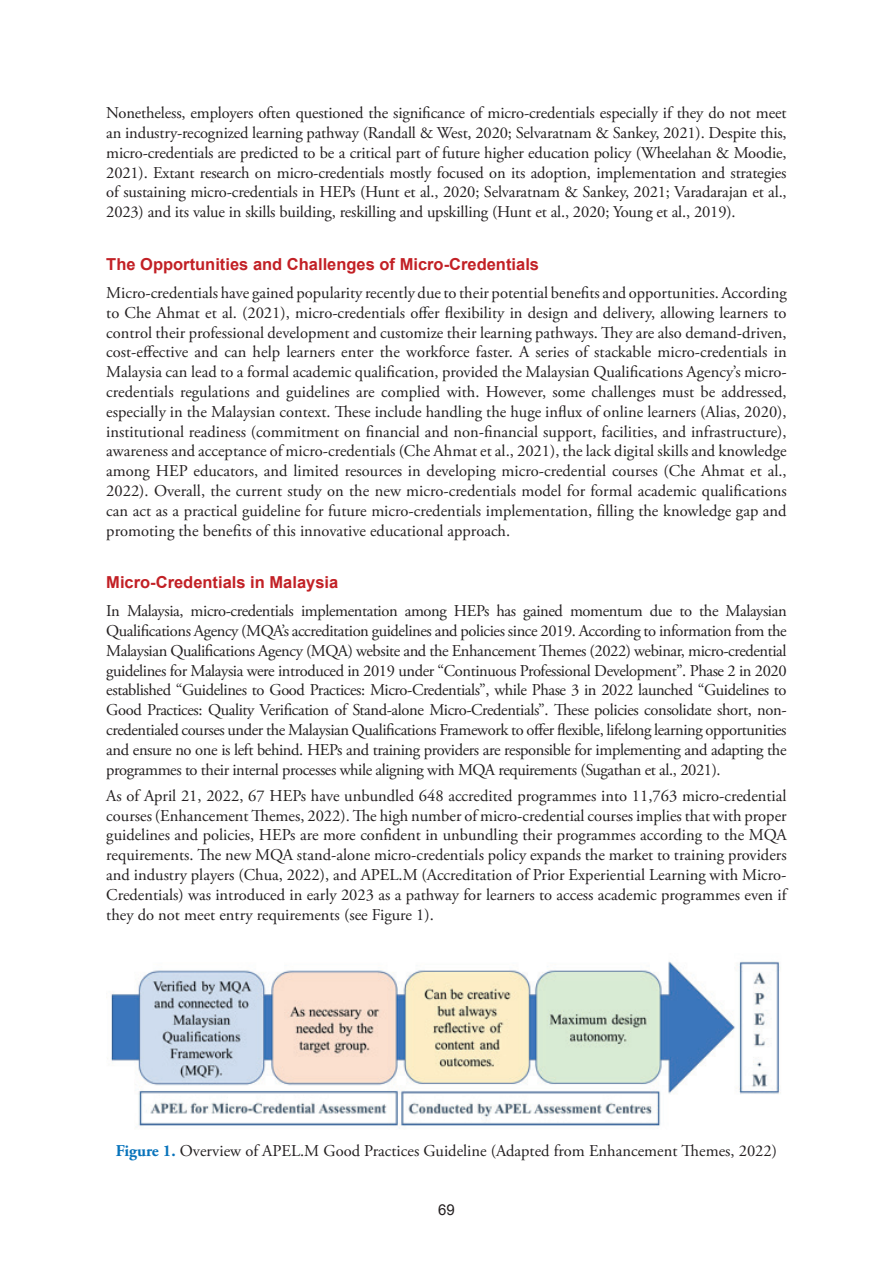
<style>
.page{position:relative;width:893px;height:1263px;background:#fff}
.page>*{position:absolute;margin:0;border:0;box-sizing:border-box;transform-origin:0 0}
.t1{font:16.5px/19.8px "Adobe Garamond Pro";color:#231f20;text-align:justify}
.t2{font:700 16.5px "Arial";color:#c22025}
.t3{font:15px "Arial";color:#231f20}
.s1{font-weight:700;color:#0873bb}
</style>
<div class="page">
<img style="left:111px;top:961px;width:670px;height:168px">
<p class="t1" style="left:106px;top:104px;width:682px">Nonetheless, employers often questioned the significance of micro-credentials especially if they do not meet an industry-recognized learning pathway (Randall &amp; West, 2020; Selvaratnam &amp; Sankey, 2021). Despite this, micro-credentials are predicted to be a critical part of future higher education policy (Wheelahan &amp; Moodie, 2021). Extant research on micro-credentials mostly focused on its adoption, implementation and strategies of sustaining micro-credentials in HEPs (Hunt et al., 2020; Selvaratnam &amp; Sankey, 2021; Varadarajan et al., 2023) and its value in skills building, reskilling and upskilling (Hunt et al., 2020; Young et al., 2019).</p>
<p class="t2" style="left:106px;top:253px;width:434px">The Opportunities and Challenges of Micro-Credentials</p>
<p class="t1" style="left:106px;top:283px;width:682px">Micro-credentials have gained popularity recently due to their potential benefits and opportunities. According to Che Ahmat et al. (2021), micro-credentials offer flexibility in design and delivery, allowing learners to control their professional development and customize their learning pathways. They are also demand-driven, cost-effective and can help learners enter the workforce faster. A series of stackable micro-credentials in Malaysia can lead to a formal academic qualification, provided the Malaysian Qualifications Agency’s micro&shy;credentials regulations and guidelines are complied with. However, some challenges must be addressed, especially in the Malaysian context. These include handling the huge influx of online learners (Alias, 2020), institutional readiness (commitment on financial and non-financial support, facilities, and infrastructure), awareness and acceptance of micro-credentials (Che Ahmat et al., 2021), the lack digital skills and knowledge among HEP educators, and limited resources in developing micro-credential courses (Che Ahmat et al., 2022). Overall, the current study on the new micro-credentials model for formal academic qualifications can act as a practical guideline for future micro-credentials implementation, filling the knowledge gap and promoting the benefits of this innovative educational approach.</p>
<p class="t2" style="left:106px;top:571px;width:233px">Micro-Credentials in Malaysia</p>
<p class="t1" style="left:106px;top:602px;width:682px">In Malaysia, micro-credentials implementation among HEPs has gained momentum due to the Malaysian Qualifications Agency (MQA’s accreditation guidelines and policies since 2019. According to information from the Malaysian Qualifications Agency (MQA) website and the Enhancement Themes (2022) webinar, micro-credential guidelines for Malaysia were introduced in 2019 under “Continuous Professional Development”. Phase 2 in 2020 established “Guidelines to Good Practices: Micro-Credentials”, while Phase 3 in 2022 launched “Guidelines to Good Practices: Quality Verification of Stand-alone Micro-Credentials”. These policies consolidate short, non&shy;credentialed courses under the Malaysian Qualifications Framework to offer flexible, lifelong learning opportunities and ensure no one is left behind. HEPs and training providers are responsible for implementing and adapting the programmes to their internal processes while aligning with MQA requirements (Sugathan et al., 2021).</p>
<p class="t1" style="left:106px;top:786px;width:682px">As of April 21, 2022, 67 HEPs have unbundled 648 accredited programmes into 11,763 micro-credential courses (Enhancement Themes, 2022). The high number of micro-credential courses implies that with proper guidelines and policies, HEPs are more confident in unbundling their programmes according to the MQA requirements. The new MQA stand-alone micro-credentials policy expands the market to training providers and industry players (Chua, 2022), and APEL.M (Accreditation of Prior Experiential Learning with Micro-Credentials) was introduced in early 2023 as a pathway for learners to access academic programmes even if they do not meet entry requirements (see Figure 1).</p>
<p class="t1" style="left:116px;top:1141px;width:663px"><span class="s1">Figure 1.</span> Overview of APEL.M Good Practices Guideline (Adapted from Enhancement Themes, 2022)</p>
<p class="t3" style="left:438px;top:1199px;width:18px">69</p>
</div>
